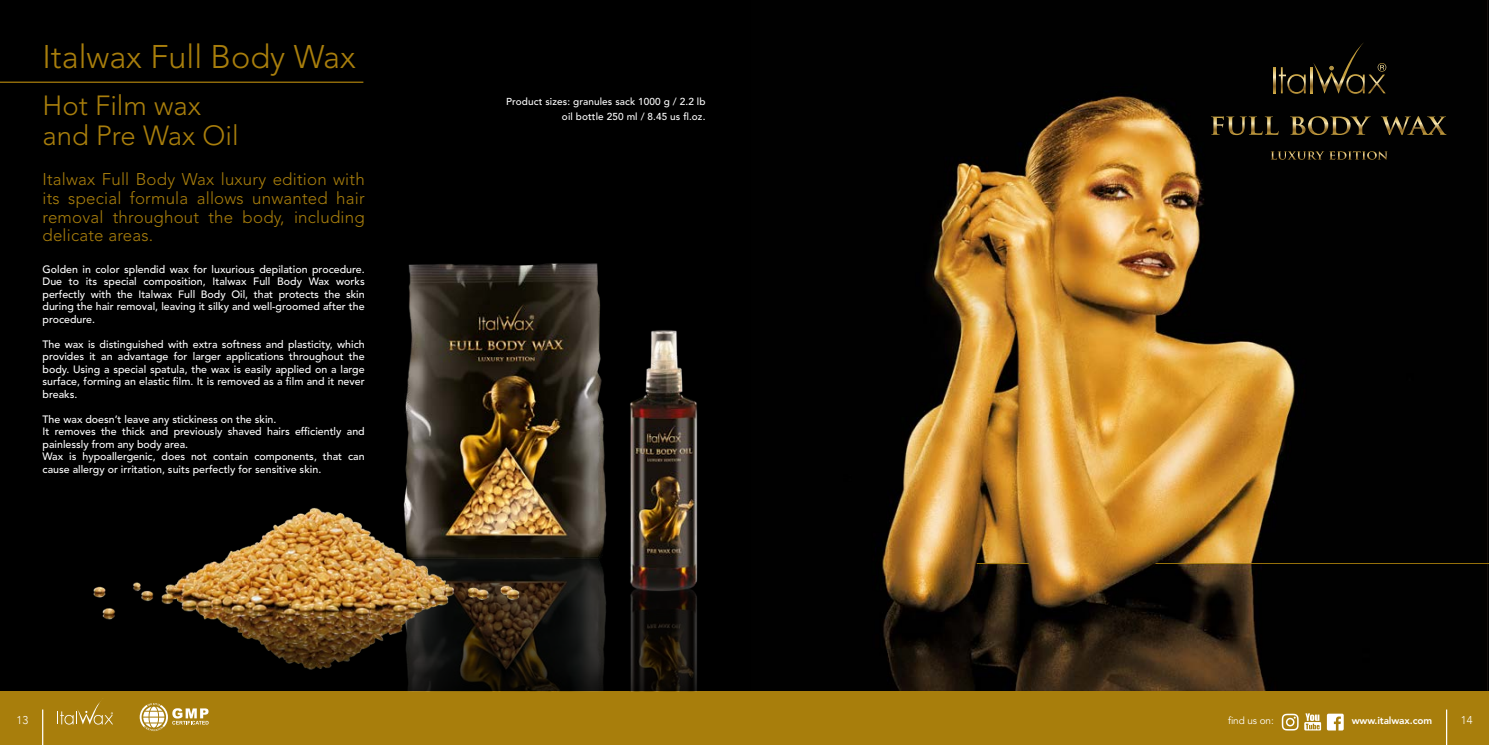
<style>
.page{position:relative;width:1489px;height:745px;background:#fff}
.page>*{position:absolute;margin:0;border:0;box-sizing:border-box;transform-origin:0 0}
.t1{font:300 32.5px "Avenir LT Std";color:#a87e0c}
.t2{font:300 27.5px/30px "Avenir LT Std";color:#a87e0c}
.t3{font:300 16.88px/18.8px "Avenir LT Std";letter-spacing:.01em;color:#a87e0c;text-align:justify}
.t4{font:300 11.25px "Avenir";color:#fff}
.t5{font:500 10.62px/12.5px "Avenir LT Std";color:#fff;text-align:justify}
.t6{font:500 10px/14.5px "Avenir LT Std";letter-spacing:.01em;color:#fff;text-align:right}
.t7{font:800 10px "Avenir LT Std";letter-spacing:-.01em;color:#fff}
.t8{font:10px "Avenir LT Std";color:#fff}
</style>
<div class="page">
<svg style="left:750px;top:0;width:738px;height:691px;background:#3b2a12"></svg>
<div style="left:0;top:0;width:750px;height:691px;background:#000"></div>
<hr style="left:0;top:81px;width:363px;height:2px;background:#a87e0c">
<div style="left:0;top:691px;width:1488px;height:53px;background:#a87e0c"></div>
<hr style="left:42px;top:709px;width:1px;height:35px;background:#fff">
<svg style="left:57px;top:698px;width:56px;height:26px"></svg>
<svg style="left:140px;top:703px;width:68px;height:27px"></svg>
<img style="left:404px;top:263px;width:203px;height:428px">
<img style="left:93px;top:497px;width:434px;height:182px">
<img style="left:630px;top:330px;width:68px;height:361px">
<hr style="left:976px;top:562px;width:53px;height:1px;background:#a87e0c">
<svg style="left:1154px;top:562px;width:334px;height:1px"></svg>
<hr style="left:1445px;top:709px;width:1px;height:35px;background:#fff">
<svg style="left:1272px;top:67px;width:2px;height:26px"></svg>
<svg style="left:1270px;top:151px;width:117px;height:8px"></svg>
<svg style="left:1210px;top:116px;width:68px;height:19px"></svg>
<svg style="left:1289px;top:116px;width:81px;height:19px;background:#41371f"></svg>
<svg style="left:1380px;top:116px;width:66px;height:19px"></svg>
<svg style="left:1278px;top:43px;width:108px;height:51px;background:#1a160c"></svg>
<svg style="left:1304px;top:713px;width:16px;height:17px"></svg>
<svg style="left:1281px;top:713px;width:17px;height:17px"></svg>
<svg style="left:1326px;top:713px;width:17px;height:17px"></svg>
<h1 class="t1" style="left:43px;top:37px;width:315px">Italwax Full Body Wax</h1>
<h2 class="t2" style="left:43px;top:91px;width:198px">Hot Film wax and Pre Wax Oil</h2>
<h3 class="t3" style="left:43px;top:170px;width:324px">Italwax Full Body Wax luxury edition with its special formula allows unwanted hair removal throughout the body, including delicate areas.</h3>
<p class="t5" style="left:43px;top:263px;width:324px">Golden in color splendid wax for luxurious depilation procedure.<br>Due to its special composition, Italwax Full Body Wax works perfectly with the Italwax Full Body Oil, that protects the skin during the hair removal, leaving it silky and well-groomed after the procedure.</p>
<p class="t5" style="left:43px;top:338px;width:324px">The wax is distinguished with extra softness and plasticity, which provides it an advantage for larger applications throughout the body. Using a special spatula, the wax is easily applied on a large surface, forming an elastic film. It is removed as a film and it never breaks.</p>
<p class="t5" style="left:43px;top:413px;width:324px;text-align:left">The wax doesn’t leave any stickiness on the skin.<br>It removes the thick and previously shaved hairs efficiently and painlessly from any body area.<br>Wax is hypoallergenic, does not contain components, that can cause allergy or irritation, suits perfectly for sensitive skin.</p>
<p class="t6" style="left:506px;top:95px;width:201px">Product sizes: granules sack 1000 g / 2.2 lb oil bottle 250 ml / 8.45 us fl.oz.</p>
<p class="t4" style="left:17px;top:713px;width:13px">13</p>
<p class="t4" style="left:1460px;top:713px;width:13px">14</p>
<p class="t8" style="left:1227px;top:714px;width:47px">find us on:</p>
<p class="t7" style="left:1351px;top:714px;width:82px">www.italwax.com</p>
</div>
